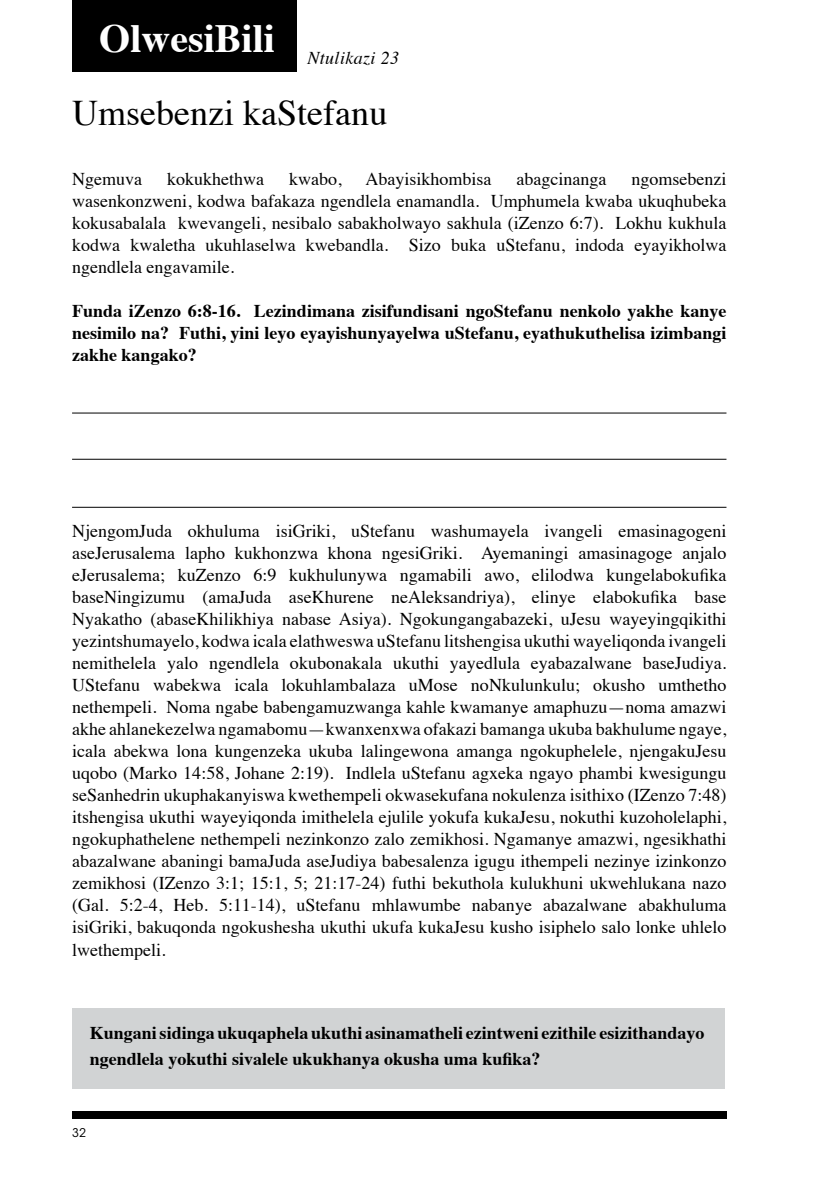
<style>
.page{position:relative;width:840px;height:1191px;background:#fff}
.page>*{position:absolute;margin:0;border:0;box-sizing:border-box;transform-origin:0 0}
.t1{font:700 40px "Times";color:#fff}
.t2{font:36px "Times";color:#000}
.t3{font:18px/22px "Times";color:#000;text-align:justify}
.t4{font:700 18px/22px "Times";color:#000;text-align:justify}
.t5{font:italic 18px "Times";letter-spacing:.02em;color:#000}
.t6{font:12px "ITC Avant Garde Std";color:#000}
</style>
<div class="page">
<div style="left:72px;top:1111px;width:654px;height:8px;background:#000"></div>
<div style="left:72px;top:1007px;width:652px;height:81px;background:#d1d3d4"></div>
<div style="left:72px;top:0;width:225px;height:71px;background:#000"></div>
<hr style="left:72px;top:507px;width:654px;height:1px;background:#000">
<hr style="left:72px;top:459px;width:654px;height:1px;background:#000">
<hr style="left:72px;top:412px;width:654px;height:1px;background:#000">
<h1 class="t1" style="left:99px;top:0;width:177px">OlwesiBili</h1>
<p class="t5" style="left:307px;top:42px;width:93px">Ntulikazi 23</p>
<h2 class="t2" style="left:72px;top:80px;width:316px">Umsebenzi kaStefanu</h2>
<p class="t3" style="left:72px;top:167px;width:655px;text-indent:559px">ngomsebenzi wasenkonzweni, kodwa bafakaza ngendlela enamandla. Umphumela kwaba ukuqhubeka kokusabalala kwevangeli, nesibalo sabakholwayo sakhula (iZenzo 6:7). Lokhu kukhula kodwa kwaletha ukuhlaselwa kwebandla. Sizo buka uStefanu, indoda eyayikholwa ngendlela engavamile.</p>
<p class="t4" style="left:72px;top:298px;width:655px">Funda iZenzo 6:8-16. Lezindimana zisifundisani ngoStefanu nenkolo yakhe kanye nesimilo na? Futhi, yini leyo eyayishunyayelwa uStefanu, eyathukuthelisa izimbangi zakhe kangako?</p>
<p class="t3" style="left:72px;top:167px;width:71px">Ngemuva</p>
<p class="t3" style="left:167px;top:167px;width:98px">kokukhethwa</p>
<p class="t3" style="left:289px;top:167px;width:54px">kwabo,</p>
<p class="t3" style="left:365px;top:167px;width:127px">Abayisikhombisa</p>
<p class="t3" style="left:516px;top:167px;width:91px">abagcinanga</p>
<p class="t3" style="left:72px;top:519px;width:655px">NjengomJuda okhuluma isiGriki, uStefanu washumayela ivangeli emasinagogeni aseJerusalema lapho kukhonzwa khona ngesiGriki. Ayemaningi amasinagoge anjalo eJerusalema; kuZenzo 6:9 kukhulunywa ngamabili awo, elilodwa kungelabokufika baseNingizumu (amaJuda aseKhurene neAleksandriya), elinye elabokufika base Nyakatho (abaseKhilikhiya nabase Asiya). Ngokungangabazeki, uJesu wayeyingqikithi yezintshumayelo, kodwa icala elathweswa uStefanu litshengisa ukuthi wayeliqonda ivangeli nemithelela yalo ngendlela okubonakala ukuthi yayedlula eyabazalwane baseJudiya.<br>UStefanu wabekwa icala lokuhlambalaza uMose noNkulunkulu; okusho umthetho nethempeli. Noma ngabe babengamuzwanga kahle kwamanye amaphuzu—noma amazwi akhe ahlanekezelwa ngamabomu—kwanxenxwa ofakazi bamanga ukuba bakhulume ngaye, icala abekwa lona kungenzeka ukuba lalingewona amanga ngokuphelele, njengakuJesu uqobo (Marko 14:58, Johane 2:19). Indlela uStefanu agxeka ngayo phambi kwesigungu seSanhedrin ukuphakanyiswa kwethempeli okwasekufana nokulenza isithixo (IZenzo 7:48) itshengisa ukuthi wayeyiqonda imithelela ejulile yokufa kukaJesu, nokuthi kuzoholelaphi, ngokuphathelene nethempeli nezinkonzo zalo zemikhosi. Ngamanye amazwi, ngesikhathi abazalwane abaningi bamaJuda aseJudiya babesalenza igugu ithempeli nezinye izinkonzo zemikhosi (IZenzo 3:1; 15:1, 5; 21:17-24) futhi bekuthola kulukhuni ukwehlukana nazo (Gal. 5:2-4, Heb. 5:11-14), uStefanu mhlawumbe nabanye abazalwane abakhuluma isiGriki, bakuqonda ngokushesha ukuthi ukufa kukaJesu kusho isiphelo salo lonke uhlelo lwethempeli.</p>
<p class="t4" style="left:90px;top:1018px;width:615px;line-height:26px">Kungani sidinga ukuqaphela ukuthi asinamatheli ezintweni ezithile esizithandayo ngendlela yokuthi sivalele ukukhanya okusha uma kufika?</p>
<p class="t6" style="left:72px;top:1125px;width:15px">32</p>
</div>
